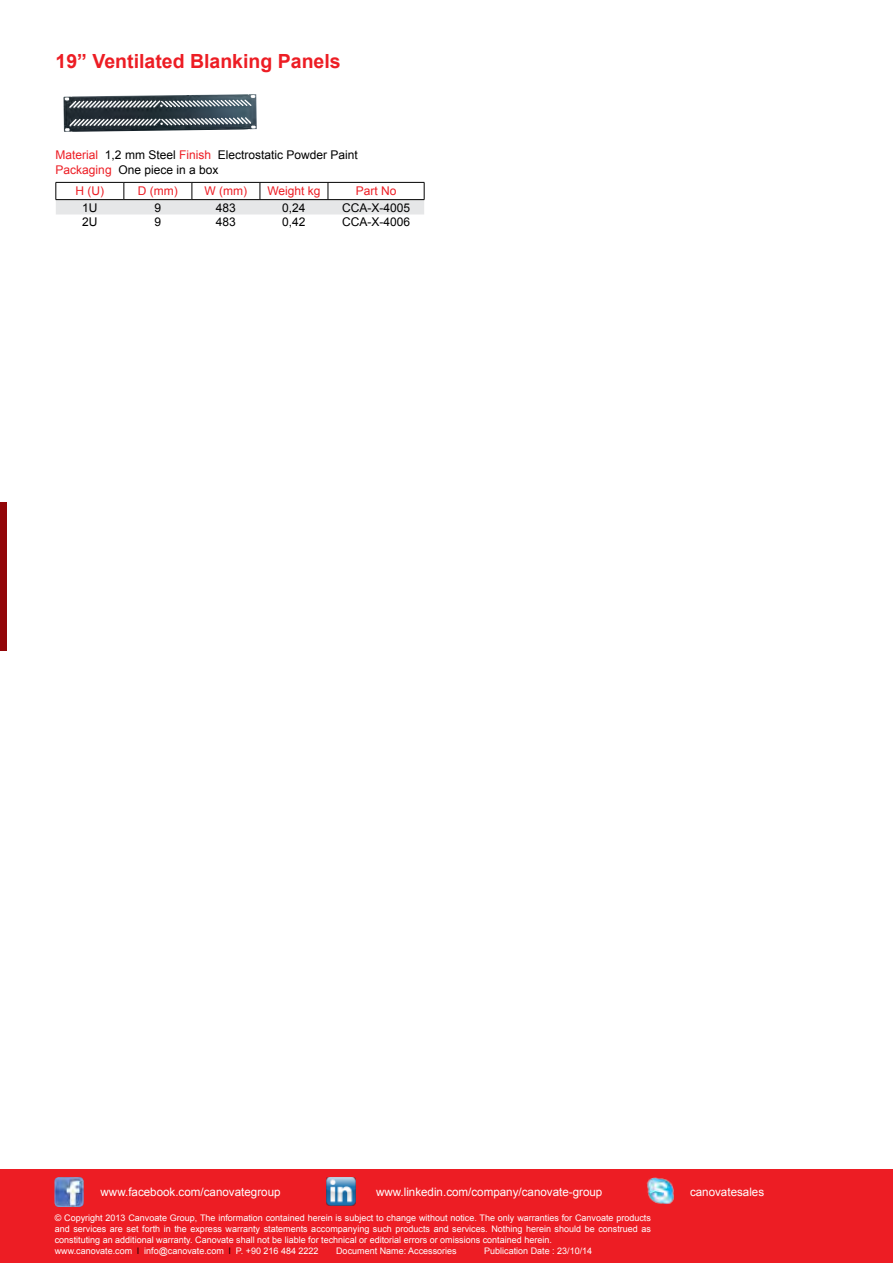
<style>
.page{position:relative;width:893px;height:1263px;background:#fff}
.page>*{position:absolute;margin:0;border:0;box-sizing:border-box;transform-origin:0 0}
.t1{font:700 19.5px "Arial";color:#ed1d24}
.t2{font:12px/14.4px "Arial";color:#000}
.t3{font:12px "Arial";color:#ed1d24}
.t4{font:11.55px "Arial";color:#fff}
.t5{font:9px/10.8px "Arial";color:#fff}
.s1{color:#ed1d24}
.s2{color:#000}
</style>
<div class="page">
<div style="left:0;top:502px;width:6px;height:149px;background:#920609"></div>
<div style="left:1px;top:1169px;width:892px;height:94px;background:#ed1d24"></div>
<img style="left:327px;top:1177px;width:29px;height:28px">
<img style="left:54px;top:1177px;width:30px;height:30px">
<img style="left:646px;top:1177px;width:28px;height:27px">
<img style="left:63px;top:94px;width:194px;height:38px">
<hr style="left:56px;top:182px;width:68px;height:1px;background:#000">
<hr style="left:124px;top:182px;width:68px;height:1px;background:#000">
<hr style="left:192px;top:182px;width:68px;height:1px;background:#000">
<hr style="left:260px;top:182px;width:68px;height:1px;background:#000">
<hr style="left:328px;top:182px;width:96px;height:1px;background:#000">
<svg style="left:56px;top:183px;width:369px;height:31px"></svg>
<hr style="left:56px;top:199px;width:68px;height:1px;background:#000">
<hr style="left:124px;top:199px;width:68px;height:1px;background:#000">
<hr style="left:192px;top:199px;width:68px;height:1px;background:#000">
<hr style="left:260px;top:199px;width:68px;height:1px;background:#000">
<hr style="left:328px;top:199px;width:96px;height:1px;background:#000">
<h1 class="t1" style="left:56px;top:48px;width:287px">19” Ventilated Blanking Panels</h1>
<h2 class="t2" style="left:56px;top:148px;width:304px"><span class="s1">Material</span> 1,2 mm Steel <span class="s1">Finish</span> Electrostatic Powder Paint<br><span class="s1">Packaging</span> One piece in a box</h2>
<h2 class="t3" style="left:76px;top:183px;width:30px">H (U)</h2>
<h2 class="t3" style="left:138px;top:183px;width:41px">D (mm)</h2>
<h2 class="t3" style="left:205px;top:183px;width:44px">W (mm)</h2>
<h2 class="t3" style="left:267px;top:183px;width:55px">Weight kg</h2>
<h2 class="t3" style="left:356px;top:183px;width:42px">Part No</h2>
<h2 class="t2" style="left:82px;top:200px;width:17px">1U</h2>
<h2 class="t2" style="left:155px;top:200px;width:8px">9</h2>
<h2 class="t2" style="left:216px;top:200px;width:22px">483</h2>
<h2 class="t2" style="left:282px;top:200px;width:25px">0,24</h2>
<h2 class="t2" style="left:342px;top:200px;width:70px">CCA-X-4005</h2>
<h2 class="t2" style="left:82px;top:215px;width:17px">2U</h2>
<h2 class="t2" style="left:155px;top:215px;width:8px">9</h2>
<h2 class="t2" style="left:216px;top:215px;width:22px">483</h2>
<h2 class="t2" style="left:282px;top:215px;width:25px">0,42</h2>
<h2 class="t2" style="left:342px;top:215px;width:70px">CCA-X-4006</h2>
<p class="t4" style="left:101px;top:1184px;width:181px">www.facebook.com/canovategroup</p>
<p class="t4" style="left:376px;top:1184px;width:228px">www.linkedin.com/company/canovate-group</p>
<p class="t4" style="left:690px;top:1184px;width:76px">canovatesales</p>
<p class="t5" style="left:55px;top:1213px;width:598px">© Copyright 2013 Canvoate Group, The information contained herein is subject to change without notice. The only warranties for Canvoate products and services are set forth in the express warranty statements accompanying such products and services. Nothing herein should be construed as constituting an additional warranty. Canovate shall not be liable for technical or editorial errors or omissions contained herein.<br>www.canovate.com <span class="s2">l</span> info@canovate.com <span class="s2">l</span> P. +90 216 484 2222</p>
<p class="t5" style="left:336px;top:1245px;width:122px">Document Name: Accessories</p>
<p class="t5" style="left:484px;top:1245px;width:110px">Publication Date : 23/10/14</p>
</div>
